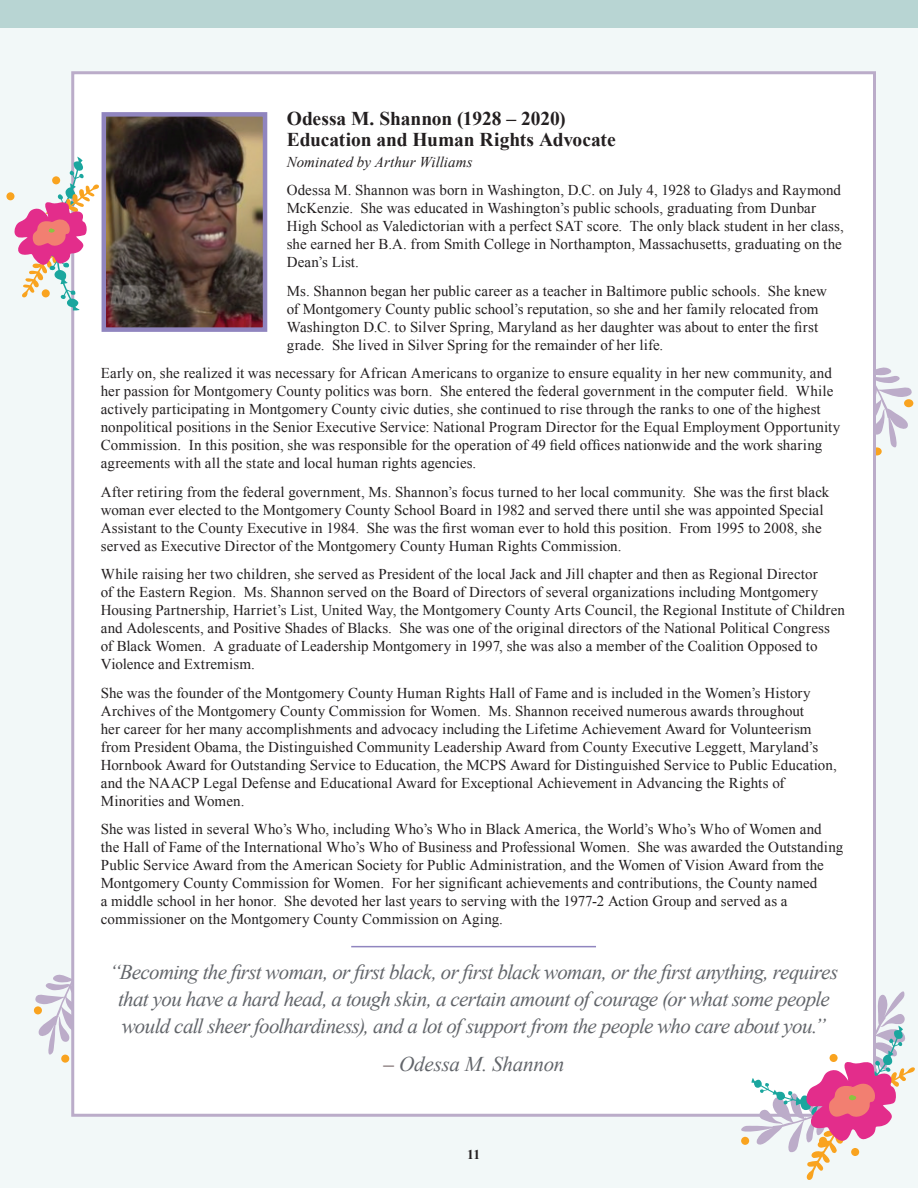
<style>
.page{position:relative;width:918px;height:1188px;background:#fff}
.page>*{position:absolute;margin:0;border:0;box-sizing:border-box;transform-origin:0 0}
.t1{font:italic 21px/27px "Times New Roman";letter-spacing:-.03em;color:#62656a;text-align:center}
.t2{font:italic 21px "Times New Roman";letter-spacing:-.01em;color:#62656a}
.t3{font:700 19.5px/21px "Times New Roman";letter-spacing:-.005em;color:#231f20}
.t4{font:15px/18px "Times New Roman";letter-spacing:.005em;color:#231f20}
.t5{font:italic 15px "Times New Roman";letter-spacing:.005em;color:#231f20}
.t6{font:700 13.5px "Times New Roman";color:#231f20}
.s1{color:#280f10}
</style>
<div class="page">
<div style="left:0;top:27px;width:918px;height:1161px;background:#f2f8f8"></div>
<svg style="left:33px;top:974px;width:38px;height:85px"></svg>
<div style="left:61px;top:1055px;width:8px;height:8px;background:#f9a31f;border-radius:50%"></div>
<div style="left:34px;top:1006px;width:8px;height:8px;background:#f9a31f;border-radius:50%"></div>
<svg style="left:876px;top:367px;width:38px;height:81px"></svg>
<div style="left:872px;top:447px;width:10px;height:8px;background:#f9a31f;border-radius:50%"></div>
<div style="left:904px;top:399px;width:9px;height:8px;background:#f9a31f;border-radius:50%"></div>
<div style="left:0;top:0;width:918px;height:27px;background:#b8d5d3"></div>
<div style="left:71px;top:71px;width:805px;height:1046px;background:#fff;border:3px solid #bbacc9"></div>
<svg style="left:14px;top:157px;width:85px;height:154px"></svg>
<div style="left:52px;top:176px;width:8px;height:8px;background:#f9a31f;border-radius:50%"></div>
<div style="left:6px;top:192px;width:8px;height:8px;background:#f9a31f;border-radius:50%"></div>
<div style="left:42px;top:289px;width:8px;height:8px;background:#f9a31f;border-radius:50%"></div>
<svg style="left:735px;top:984px;width:180px;height:196px"></svg>
<div style="left:851px;top:1148px;width:8px;height:8px;background:#f9a31f;border-radius:50%"></div>
<div style="left:741px;top:1137px;width:8px;height:8px;background:#f9a31f;border-radius:50%"></div>
<img style="left:107px;top:117px;width:155px;height:210px">
<div style="left:102px;top:112px;width:165px;height:220px;border:4px solid #9085bf"></div>
<hr style="left:351px;top:946px;width:245px;height:1px;background:#9085bf">
<h2 class="t3" style="left:287px;top:107px;width:330px">Odessa M. Shannon (1928 – 2020)<br>Education and Human Rights Advocate</h2>
<p class="t5" style="left:287px;top:151px;width:187px">Nominated by Arthur Williams</p>
<p class="t4" style="left:287px;top:181px;width:559px">Odessa M. Shannon was born in Washington, D.C. on July 4, 1928 to Gladys and Raymond McKenzie. She was educated in Washington’s public schools, graduating from Dunbar High School as Valedictorian with a perfect SAT score. The only black student in her class, she earned her B.A. from Smith College in Northampton, Massachusetts, graduating on the Dean’s List.</p>
<p class="t4" style="left:287px;top:281px;width:542px">Ms. Shannon began her public career as a teacher in Baltimore public schools. She knew of Montgomery County public school’s reputation, so she and her family relocated from Washington D.C. to Silver Spring, Maryland as her daughter was about to enter the first grade. She lived in Silver Spring for the remainder of her life.</p>
<p class="t4" style="left:101px;top:364px;width:741px">Early on, she realized it was necessary for African Americans to organize to ensure equality in her new community, and her passion for Montgomery County politics was born. She entered the federal government in the computer field. While actively participating in Montgomery County civic duties, she continued to rise through the ranks to one of the highest nonpolitical positions in the Senior Executive Service: National Program Director for the Equal Employment Opportunity Commission. In this position, she was responsible for the operation of 49 field offices nationwide and the work sharing agreements with all the state and local human rights agencies.</p>
<p class="t4" style="left:101px;top:482px;width:730px">After retiring from the federal government, Ms. Shannon’s focus turned to her local community. She was the first black woman ever elected to the Montgomery County School Board in 1982 and served there until she was appointed Special Assistant to the County Executive in 1984. She was the first woman ever to hold this position. From 1995 to 2008, she served as Executive Director of the Montgomery County Human Rights Commission.</p>
<p class="t4" style="left:101px;top:565px;width:746px">While raising her two children, she served as President of the local Jack and Jill chapter and then as Regional Director<br>of the Eastern Region. Ms. Shannon served on the Board of Directors of several organizations including Montgomery Housing Partnership, Harriet’s List, United Way, the Montgomery County Arts Council, the Regional Institute of Children and Adolescents, and Positive Shades of Blacks. She was one of the original directors of the National Political Congress of Black Women. A graduate of Leadership Montgomery in 1997, she was also a member of the Coalition Opposed to Violence and Extremism.</p>
<p class="t4" style="left:101px;top:683px;width:738px">She was the founder of the Montgomery County Human Rights Hall of Fame and is included in the Women’s History Archives of the Montgomery County Commission for Women. Ms. Shannon received numerous awards throughout<br>her career for her many accomplishments and advocacy including the Lifetime Achievement Award for Volunteerism from President Obama, the Distinguished Community Leadership Award from County Executive Leggett, Maryland’s Hornbook Award for Outstanding Service to Education, the MCPS Award for Distinguished Service to Public Education, and the NAACP Legal Defense and Educational Award for Exceptional Achievement in Advancing the Rights of Minorities and Women.</p>
<p class="t4" style="left:101px;top:820px;width:744px">She was listed in several Who’s Who, including Who’s Who in Black America, the World’s Who’s Who of Women and the Hall of Fame of the International Who’s Who of Business and Professional Women. She was awarded the Outstanding Public Service Award from the American Society for Public Administration, and the Women of Vision Award from the Montgomery County Commission for Women. For her significant achievements and contributions, the County named<br>a middle school in her honor. She devoted her last years to serving with the 1977-2 Action Group and served as a commissioner on the Montgomery County Commission on Aging.</p>
<p class="t1" style="left:110px;top:958px;width:730px">“Becoming the first woman, or first black, or first black woman, or the first anything, requires that you have a hard head, a tough skin, a certain amount of courage (or what some people would call sheer foolhardiness), and a lot of support from the people who care about you.”</p>
<h1 class="t2" style="left:383px;top:1049px;width:182px"><span class="s1">–</span> Odessa M. Shannon</h1>
<p class="t6" style="left:467px;top:1145px;width:15px">11</p>
</div>
